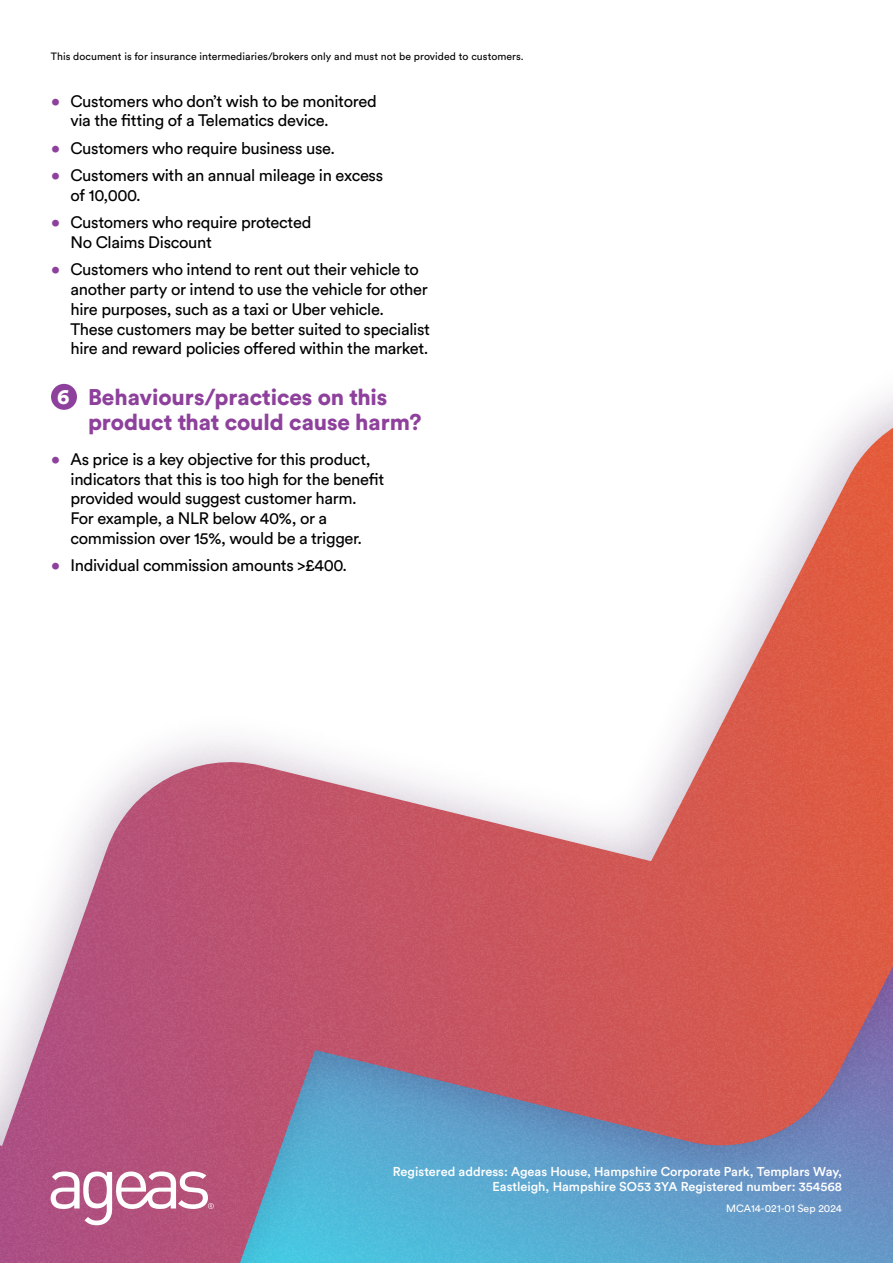
<style>
.page{position:relative;width:893px;height:1263px;background:#fff}
.page>*{position:absolute;margin:0;border:0;box-sizing:border-box;transform-origin:0 0}
.t1{font:900 22.5px/25.5px "Circular Std";letter-spacing:-.005em;color:#8e419c}
.t2{font:16.5px/19.8px "Circular Std";letter-spacing:-.02em;color:#000}
.t3{font:500 12.75px/15px "Circular Std";color:#fff;text-align:right}
.t4{font:10.5px "Circular Std";letter-spacing:.005em;color:#000}
.t5{font:10.5px "Circular Std";letter-spacing:.005em;color:#fff}
.s1{font-weight:500;color:#8e419c}
.s2{font-size:21px;color:#fff}
</style>
<div class="page">
<img style="left:0;top:383px;width:893px;height:880px">
<img style="left:0;top:1261px;width:62px;height:2px">
<p class="t4" style="left:51px;top:49px;width:474px">This document is for insurance intermediaries/brokers only and must not be provided to customers.</p>
<p class="t2" style="left:71px;top:91px;width:308px;text-indent:-20px"><span class="s1">•</span> Customers who don’t wish to be monitored via the fitting of a Telematics device.</p>
<p class="t2" style="left:51px;top:138px;width:285px"><span class="s1">•</span> Customers who require business use.</p>
<p class="t2" style="left:71px;top:165px;width:314px;text-indent:-20px"><span class="s1">•</span> Customers with an annual mileage in excess of 10,000.</p>
<p class="t2" style="left:71px;top:212px;width:242px;text-indent:-20px"><span class="s1">•</span> Customers who require protected<br>No Claims Discount</p>
<p class="t2" style="left:71px;top:259px;width:361px;text-indent:-20px"><span class="s1">•</span> Customers who intend to rent out their vehicle to another party or intend to use the vehicle for other hire purposes, such as a taxi or Uber vehicle.<br>These customers may be better suited to specialist hire and reward policies offered within the market.</p>
<h1 class="t1" style="left:88px;top:383px;width:335px;text-indent:-31px"><span class="s2">6</span> Behaviours/practices on this product that could cause harm?</h1>
<p class="t2" style="left:71px;top:449px;width:315px;text-indent:-20px"><span class="s1">•</span> As price is a key objective for this product, indicators that this is too high for the benefit provided would suggest customer harm.<br>For example, a NLR below 40%, or a commission over 15%, would be a trigger.</p>
<p class="t2" style="left:51px;top:555px;width:298px"><span class="s1">•</span> Individual commission amounts &gt;£400.</p>
<p class="t3" style="left:393px;top:1164px;width:450px">Registered address: Ageas House, Hampshire Corporate Park, Templars Way,<br>Eastleigh, Hampshire SO53 3YA Registered number: 354568</p>
<p class="t5" style="left:726px;top:1202px;width:117px">MCA14-021-01 Sep 2024</p>
</div>
